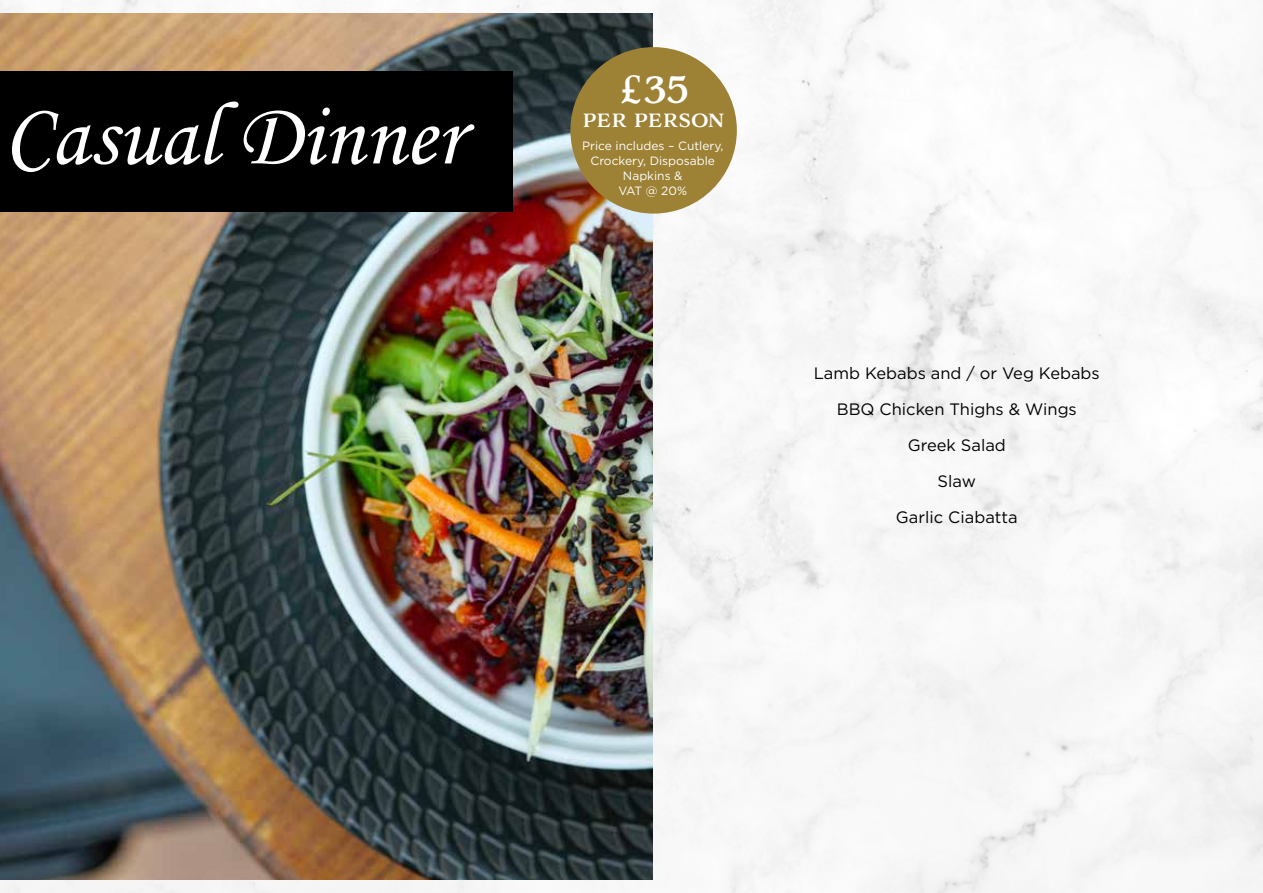
<style>
.page{position:relative;width:1263px;height:893px;background:#fff}
.page>*{position:absolute;margin:0;border:0;box-sizing:border-box;transform-origin:0 0}
.t1{font:90px "Monotype Corsiva";color:#fff}
.t2{font:39px "Adorn S Serif";color:#fff}
.t3{font:21px "Adorn S Serif";color:#fff}
.t4{font:16.5px/36px "Gotham";color:#000;text-align:center}
.t5{font:12px/15px "Gotham";color:#fff;text-align:center}
</style>
<div class="page">
<img style="left:0;top:0;width:1263px;height:893px">
<img style="left:0;top:14px;width:653px;height:865px">
<div style="left:0;top:71px;width:512px;height:140px;background:#000"></div>
<div style="left:570px;top:47px;width:167px;height:167px;background:#9d8235;border-radius:50%"></div>
<h1 class="t1" style="left:3px;top:81px;width:461px">Casual Dinner</h1>
<h2 class="t2" style="left:619px;top:63px;width:72px">£35</h2>
<p class="t3" style="left:582px;top:106px;width:144px">PER PERSON</p>
<p class="t5" style="left:582px;top:138px;width:143px">Price includes – Cutlery,<br>Crockery, Disposable<br>Napkins &amp;<br>VAT @ 20%</p>
<p class="t4" style="left:814px;top:355px;width:287px">Lamb Kebabs and / or Veg Kebabs<br>BBQ Chicken Thighs &amp; Wings<br>Greek Salad<br>Slaw<br>Garlic Ciabatta</p>
</div>
